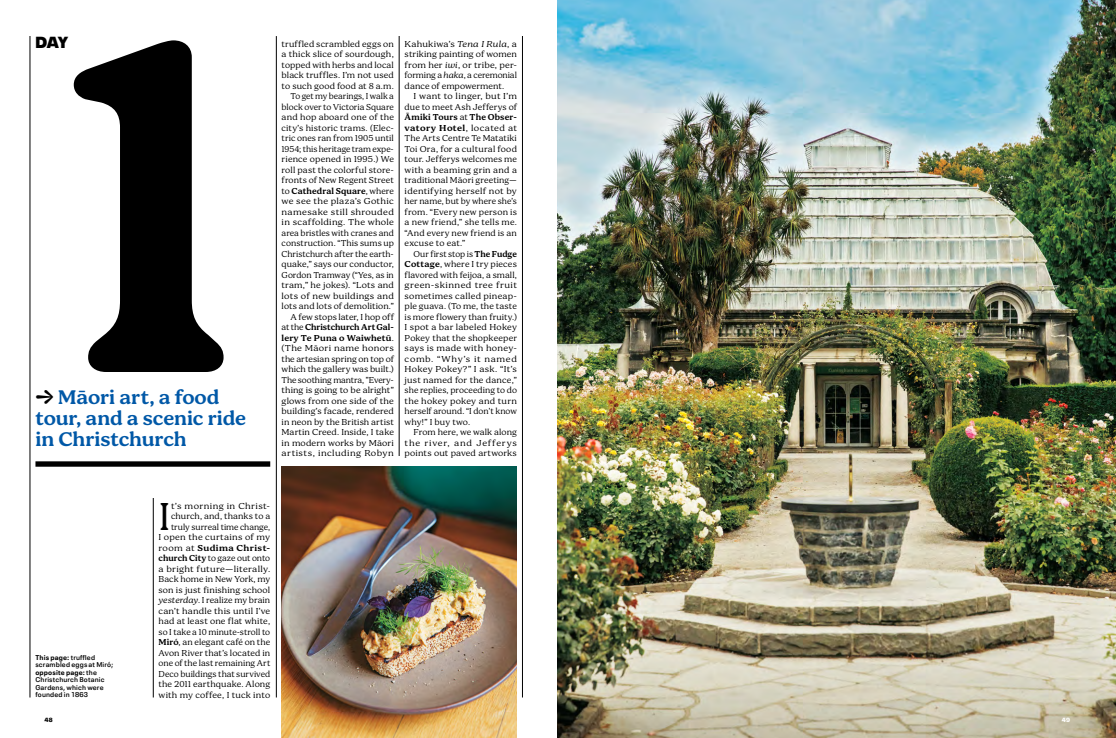
<style>
.page{position:relative;width:1116px;height:738px;background:#fff}
.page>*{position:absolute;margin:0;border:0;box-sizing:border-box;transform-origin:0 0}
.t1{font:600 482px "Bogue";color:#000}
.t2{font:300 39.4px "Bogue";color:#000}
.t3{font:600 20px/21px "Bogue";letter-spacing:-.005em;color:#0058a7}
.t4{font:900 16px "Neue Plak";color:#000}
.t5{font:300 8.8px/10.5px "Bogue";letter-spacing:.01em;color:#000;text-align:justify}
.t6{font:300 8.8px/10.5px "Bogue";letter-spacing:.01em;color:#000;text-align:right;scale:1.05 1}
.t7{font:300 8.8px/10.5px "Bogue";letter-spacing:.01em;color:#000;text-align:justify;scale:.95 1}
.t8{font:300 8.8px/10.5px "Bogue";letter-spacing:.01em;color:#000;text-align:justify;scale:1.04 1}
.t9{font:600 7px/7.5px "Neue Plak Text";letter-spacing:.02em;color:#000}
.t10{font:900 6px "Neue Plak";color:#000}
.t11{font:900 6px "Neue Plak";color:#fff}
.s1{font-size:24px;color:#000}
.s2{font-weight:600}
.s3{font-style:italic}
.s4{font-weight:700}
</style>
<div class="page">
<hr style="left:522px;top:36px;width:1px;height:662px;background:#000">
<hr style="left:30px;top:36px;width:1px;height:662px;background:#000">
<hr style="left:153px;top:498px;width:1px;height:200px;background:#000">
<hr style="left:276px;top:36px;width:1px;height:661px;background:#000">
<div style="left:35px;top:461px;width:235px;height:6px;background:#000"></div>
<hr style="left:399px;top:36px;width:1px;height:420px;background:#000">
<img style="left:282px;top:466px;width:235px;height:272px">
<img style="left:558px;top:0;width:558px;height:738px">
<h3 class="t4" style="left:35px;top:29px;width:34px">DAY</h3>
<h1 class="t1" style="left:51px;top:-76px;width:193px">1</h1>
<h3 class="t3" style="left:35px;top:386px;width:212px"><span class="s1">→</span> Māori art, a food tour, and a scenic ride in Christchurch</h3>
<p class="t5" style="left:282px;top:38px;width:114px;text-align:right">truffled scrambled eggs on a thick slice of sourdough, topped with herbs and local black truffles. I’m not used to such good food at 8 a.m.<br>To get my bearings, I walk a block over to Victoria Square and hop aboard one of the city’s historic trams. (Elec&shy;tric ones ran from 1905 until<br>1954; this heritage tram expe&shy;rience opened in 1995.) We roll past the colorful store&shy;fronts of New Regent Street to <span class="s2">Cathedral Square</span>, where we see the plaza’s Gothic namesake still shrouded in scaffolding. The whole area bristles with cranes and construction. “This sums up<br>Christchurch after the earth&shy;quake,” says our conductor,<br>Gordon Tramway (“Yes, as in tram,” he jokes). “Lots and lots of new buildings and lots and lots of demolition.”<br>A few stops later, I hop off at the <span class="s2">Christchurch Art Gal&shy;lery Te Puna o Waiwhetū</span>. (The Māori name honors the artesian spring on top of which the gallery was built.)<br>The soothing mantra, ”Every&shy;thing is going to be alright” glows from one side of the building’s facade, rendered in neon by the British artist<br>Martin Creed. Inside, I take in modern works by Māori artists, including Robyn</p>
<p class="t8" style="left:405px;top:38px;width:109px">Kahukiwa’s <span class="s3">Tena I Rula</span>, a striking painting of women from her <span class="s3">iwi</span>, or tribe, per&shy;forming a <span class="s3">haka</span>, a ceremonial dance of empowerment.</p>
<p class="t5" style="left:405px;top:91px;width:114px;text-indent:9px">I want to linger, but I’m due to meet Ash Jefferys of <span class="s2">Āmiki Tours</span> at <span class="s2">The Obser&shy;vatory Hotel</span>, located at The Arts Centre Te Matatiki Toi Ora, for a cultural food tour. Jefferys welcomes me with a beaming grin and a traditional Māori greeting— identifying herself not by her name, but by where she’s from. “Every new person is a new friend,” she tells me. “And every new friend is an excuse to eat.”</p>
<p class="t7" style="left:405px;top:248px;width:120px;text-indent:9px">Our first stop is <span class="s2">The Fudge Cottage</span>, where I try pieces flavored with feijoa, a small, green-skinned tree fruit sometimes called pineap&shy;ple guava. (To me, the taste is more flowery than fruity.)<br>I spot a bar labeled Hokey Pokey that the shopkeeper says is made with honey&shy;comb. “Why’s it named Hokey Pokey?” I ask. “It’s just named for the dance,” she replies, proceeding to do the hokey pokey and turn herself around. “I don’t know why!” I buy two.</p>
<p class="t5" style="left:405px;top:427px;width:114px;text-indent:9px">From here, we walk along the river, and Jefferys points out paved artworks</p>
<p class="t9" style="left:35px;top:653px;width:79px"><span class="s4">This page:</span> truffled scrambled eggs at Miró; <span class="s4">opposite page:</span> the<br>Christchurch Botanic<br>Gardens, which were founded in 1863</p>
<p class="t10" style="left:44px;top:715px;width:10px">48</p>
<p class="t6" style="left:159px;top:500px;width:108px">t’s morning in Christ&shy;church, and, thanks to a truly surreal time change,<br>I open the curtains of my room at <span class="s2">Sudima Christ&shy;church City</span> to gaze out onto a bright future—literally.<br>Back home in New York, my son is just finishing school <span class="s3">yesterday</span>. I realize my brain can’t handle this until I’ve had at least one flat white, so I take a 10 minute-stroll to<br><span class="s2">Miró</span>, an elegant café on the<br>Avon River that’s located in one of the last remaining Art<br>Deco buildings that survived the 2011 earthquake. Along with my coffee, I tuck into</p>
<h2 class="t2" style="left:159px;top:493px;width:14px">I</h2>
<p class="t11" style="left:1062px;top:715px;width:10px">49</p>
</div>
